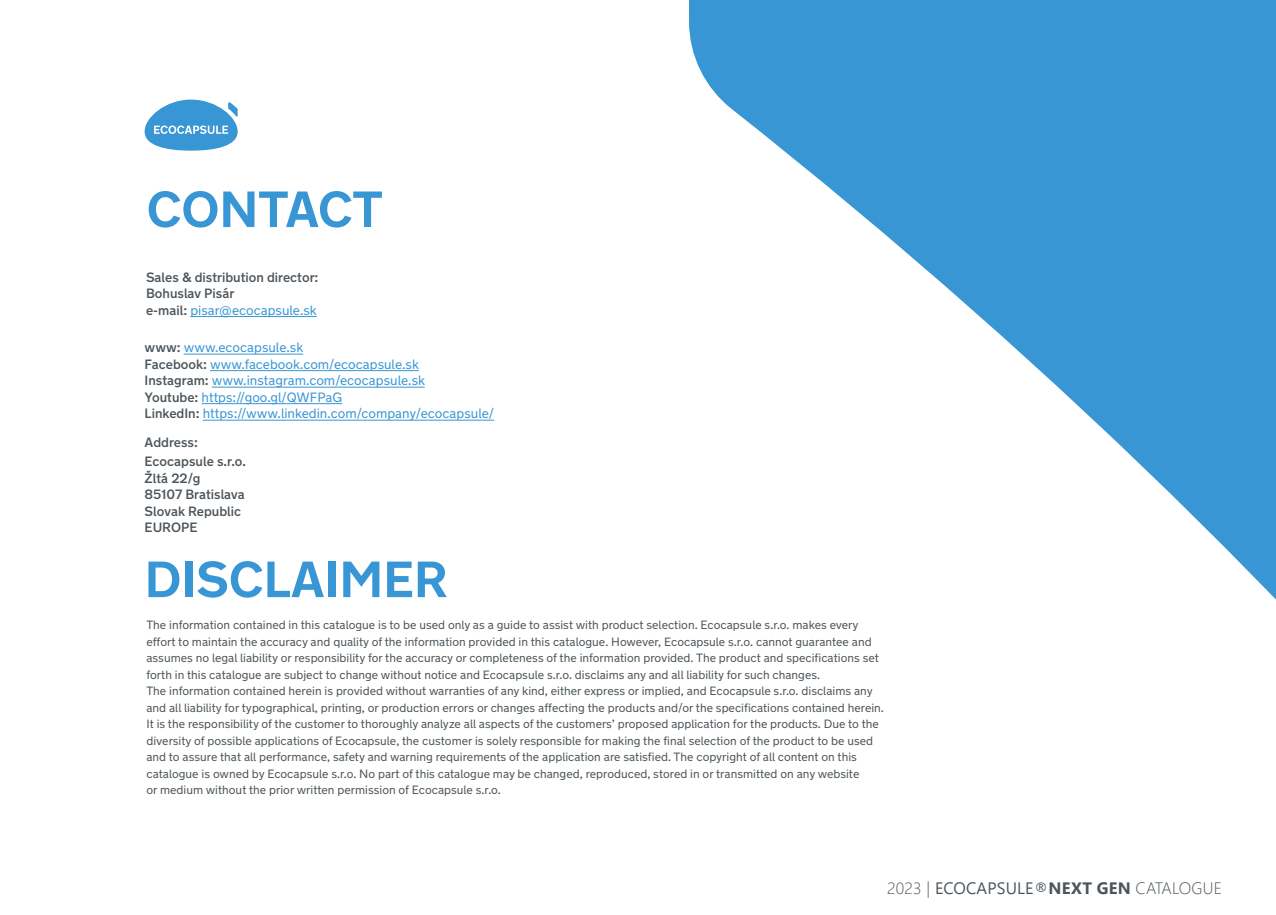
<style>
.page{position:relative;width:1276px;height:915px;background:#fff}
.page>*{position:absolute;margin:0;border:0;box-sizing:border-box;transform-origin:0 0}
.t1{font:700 50.7px "New Transport";color:#3896d4}
.t2{font:300 16.5px "Segoe UI";letter-spacing:.01em;color:#4d555b}
.t3{font:13.5px/16.5px "New Transport";color:#3896d4}
.t4{font:500 13.5px/16.5px "New Transport";color:#4d555b}
.t5{font:12px/16.5px "New Transport";color:#4d555b}
.s1{font-weight:400;color:#3896d4}
.s2{font-weight:500;color:#4d555b}
.s3{font-weight:400}
.s4{font-weight:700}
</style>
<div class="page">
<svg style="left:145px;top:99px;width:93px;height:52px"></svg>
<svg style="left:689px;top:0;width:587px;height:600px;fill:#3896d4"></svg>
<hr style="left:184px;top:353px;width:119px;height:1px;background:#3896d4">
<hr style="left:210px;top:370px;width:209px;height:1px;background:#3896d4">
<hr style="left:212px;top:386px;width:213px;height:1px;background:#3896d4">
<hr style="left:202px;top:403px;width:140px;height:1px;background:#3896d4">
<hr style="left:203px;top:419px;width:291px;height:1px;background:#3896d4">
<hr style="left:190px;top:316px;width:127px;height:1px;background:#3896d4">
<h1 class="t1" style="left:147px;top:177px;width:237px">CONTACT</h1>
<p class="t4" style="left:146px;top:269px;width:174px">Sales &amp; distribution director:<br>Bohuslav Pisár<br>e-mail: <span class="s1">pisar@ecocapsule.sk</span></p>
<p class="t3" style="left:145px;top:339px;width:351px"><span class="s2">www:</span> www.ecocapsule.sk<br><span class="s2">Facebook:</span> www.facebook.com/ecocapsule.sk<br><span class="s2">Instagram:</span> www.instagram.com/ecocapsule.sk<br><span class="s2">Youtube:</span> https://goo.gl/QWFPaG<br><span class="s2">LinkedIn:</span> https://www.linkedin.com/company/ecocapsule/</p>
<p class="t4" style="left:145px;top:432px;width:103px;line-height:19.5px">Address:<br>Ecocapsule s.r.o.</p>
<p class="t4" style="left:145px;top:470px;width:102px">Žltá 22/g<br>85107 Bratislava<br>Slovak Republic<br>EUROPE</p>
<h1 class="t1" style="left:145px;top:547px;width:305px">DISCLAIMER</h1>
<p class="t5" style="left:146px;top:616px;width:739px">The information contained in this catalogue is to be used only as a guide to assist with product selection. Ecocapsule s.r.o. makes every effort to maintain the accuracy and quality of the information provided in this catalogue. However, Ecocapsule s.r.o. cannot guarantee and assumes no legal liability or responsibility for the accuracy or completeness of the information provided. The product and specifications set forth in this catalogue are subject to change without notice and Ecocapsule s.r.o. disclaims any and all liability for such changes.<br>The information contained herein is provided without warranties of any kind, either express or implied, and Ecocapsule s.r.o. disclaims any and all liability for typographical, printing, or production errors or changes affecting the products and/or the specifications contained herein.<br>It is the responsibility of the customer to thoroughly analyze all aspects of the customers’ proposed application for the products. Due to the diversity of possible applications of Ecocapsule, the customer is solely responsible for making the final selection of the product to be used and to assure that all performance, safety and warning requirements of the application are satisfied. The copyright of all content on this catalogue is owned by Ecocapsule s.r.o. No part of this catalogue may be changed, reproduced, stored in or transmitted on any website<br>or medium without the prior written permission of Ecocapsule s.r.o.</p>
<h2 class="t2" style="left:887px;top:875px;width:336px">2023 | <span class="s3">ECOCAPSULE®</span><span class="s4">NEXT GEN</span> CATALOGUE</h2>
</div>
